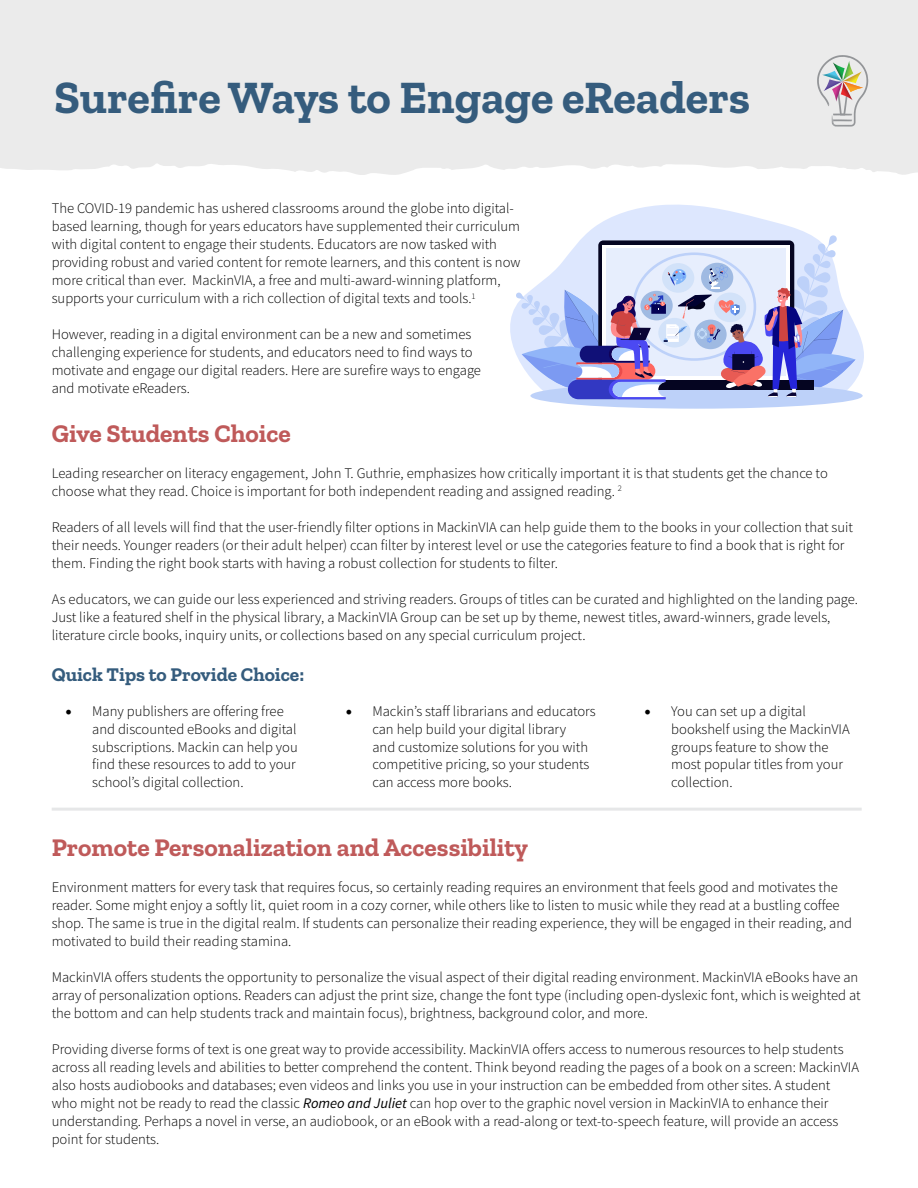
<style>
.page{position:relative;width:918px;height:1188px;background:#fff}
.page>*{position:absolute;margin:0;border:0;box-sizing:border-box;transform-origin:0 0}
.t1{font:700 46.5px "Zilla Slab";color:#355c7d}
.t2{font:700 25.5px "Zilla Slab";color:#bf5a5a}
.t3{font:700 19.5px "Zilla Slab";color:#355c7d}
.t4{font:300 14.7px/18px "Source Sans Pro";color:#000}
.s1{font-family:"Minion Pro";font-weight:400;font-size:18px}
.s2{font-weight:400;font-style:italic}
</style>
<div class="page">
<div style="left:0;top:0;width:918px;height:175px;background:#ebebeb"></div>
<svg style="left:0;top:164px;width:918px;height:41px"></svg>
<hr style="left:52px;top:808px;width:810px;height:3px;background:#e6e7e8">
<svg style="left:510px;top:205px;width:354px;height:189px"></svg>
<svg style="left:516px;top:235px;width:340px;height:174px;background:#b9bde0"></svg>
<svg style="left:817px;top:55px;width:51px;height:72px"></svg>
<h1 class="t1" style="left:54px;top:71px;width:698px">Surefire Ways to Engage eReaders</h1>
<p class="t4" style="left:52px;top:200px;width:470px">The COVID-19 pandemic has ushered classrooms around the globe into digital&shy;based learning, though for years educators have supplemented their curriculum with digital content to engage their students. Educators are now tasked with providing robust and varied content for remote learners, and this content is now more critical than ever. MackinVIA, a free and multi-award-winning platform, supports your curriculum with a rich collection of digital texts and tools.<sup>1</sup></p>
<p class="t4" style="left:52px;top:326px;width:431px">However, reading in a digital environment can be a new and sometimes challenging experience for students, and educators need to find ways to motivate and engage our digital readers. Here are surefire ways to engage and motivate eReaders.</p>
<h2 class="t2" style="left:52px;top:419px;width:241px">Give Students Choice</h2>
<p class="t4" style="left:52px;top:464px;width:778px">Leading researcher on literacy engagement, John T. Guthrie, emphasizes how critically important it is that students get the chance to choose what they read. Choice is important for both independent reading and assigned reading. <sup>2</sup></p>
<p class="t4" style="left:52px;top:518px;width:803px">Readers of all levels will find that the user-friendly filter options in MackinVIA can help guide them to the books in your collection that suit their needs. Younger readers (or their adult helper) ccan filter by interest level or use the categories feature to find a book that is right for them. Finding the right book starts with having a robust collection for students to filter.</p>
<p class="t4" style="left:52px;top:590px;width:808px">As educators, we can guide our less experienced and striving readers. Groups of titles can be curated and highlighted on the landing page.<br>Just like a featured shelf in the physical library, a MackinVIA Group can be set up by theme, newest titles, award-winners, grade levels, literature circle books, inquiry units, or collections based on any special curriculum project.</p>
<h3 class="t3" style="left:52px;top:664px;width:254px">Quick Tips to Provide Choice:</h3>
<p class="t4" style="left:92px;top:703px;width:207px;line-height:17.5px;text-indent:-27px"><span class="s1">•</span> Many publishers are offering free and discounted eBooks and digital subscriptions. Mackin can help you find these resources to add to your school’s digital collection.</p>
<p class="t4" style="left:372px;top:703px;width:225px;line-height:17.5px;text-indent:-27px"><span class="s1">•</span> Mackin’s staff librarians and educators can help build your digital library<br>and customize solutions for you with competitive pricing, so your students can access more books.</p>
<p class="t4" style="left:671px;top:703px;width:180px;line-height:17.5px;text-indent:-27px"><span class="s1">•</span> You can set up a digital bookshelf using the MackinVIA groups feature to show the most popular titles from your collection.</p>
<h2 class="t2" style="left:52px;top:833px;width:478px">Promote Personalization and Accessibility</h2>
<p class="t4" style="left:52px;top:878px;width:802px">Environment matters for every task that requires focus, so certainly reading requires an environment that feels good and motivates the reader. Some might enjoy a softly lit, quiet room in a cozy corner, while others like to listen to music while they read at a bustling coffee shop. The same is true in the digital realm. If students can personalize their reading experience, they will be engaged in their reading, and motivated to build their reading stamina.</p>
<p class="t4" style="left:52px;top:968px;width:811px">MackinVIA offers students the opportunity to personalize the visual aspect of their digital reading environment. MackinVIA eBooks have an array of personalization options. Readers can adjust the print size, change the font type (including open-dyslexic font, which is weighted at the bottom and can help students track and maintain focus), brightness, background color, and more.</p>
<p class="t4" style="left:52px;top:1040px;width:809px">Providing diverse forms of text is one great way to provide accessibility. MackinVIA offers access to numerous resources to help students across all reading levels and abilities to better comprehend the content. Think beyond reading the pages of a book on a screen: MackinVIA also hosts audiobooks and databases; even videos and links you use in your instruction can be embedded from other sites. A student who might not be ready to read the classic <span class="s2">Romeo and Juliet</span> can hop over to the graphic novel version in MackinVIA to enhance their understanding. Perhaps a novel in verse, an audiobook, or an eBook with a read-along or text-to-speech feature, will provide an access point for students.</p>
</div>
